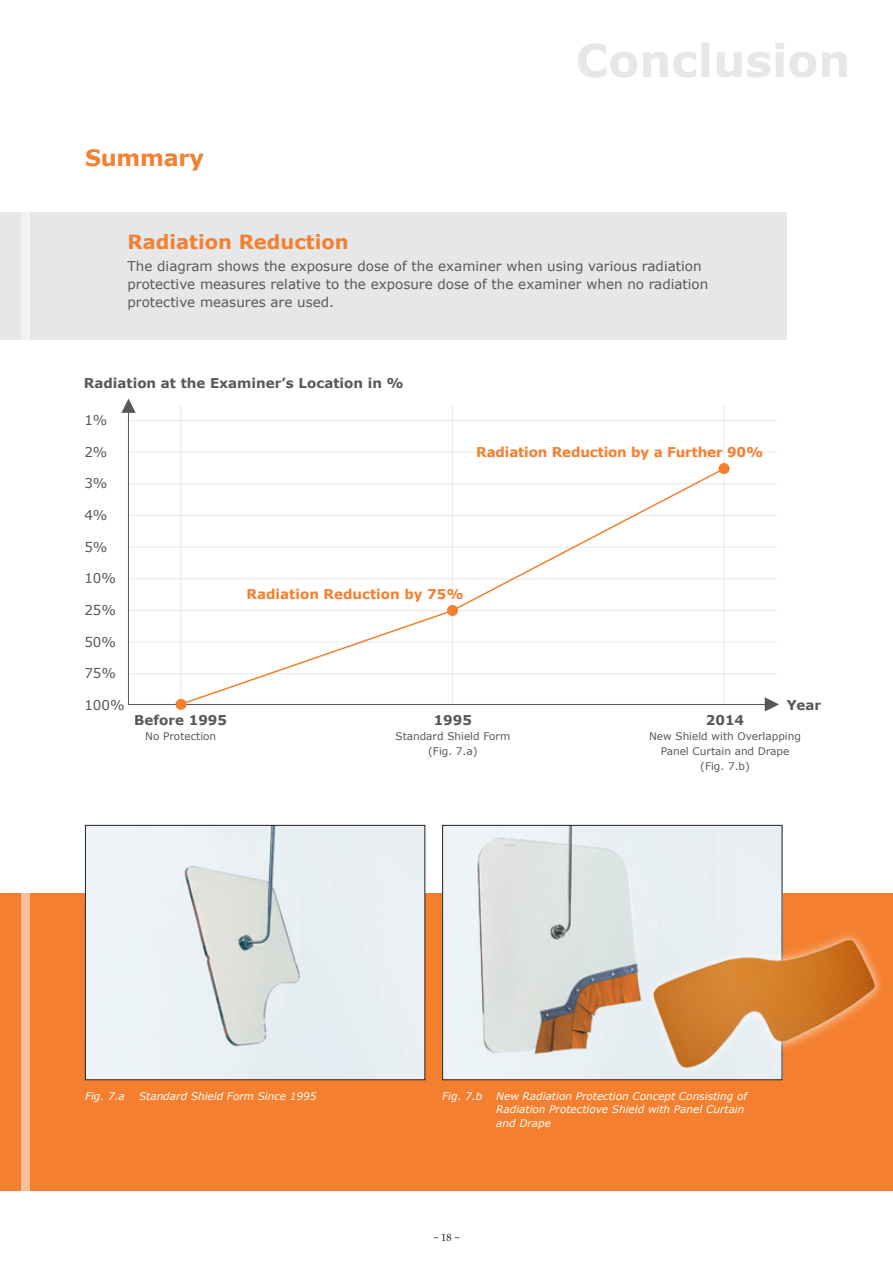
<style>
.page{position:relative;width:893px;height:1263px;background:#fff}
.page>*{position:absolute;margin:0;border:0;box-sizing:border-box;transform-origin:0 0}
.t1{font:700 45px "Verdana";color:#e6e7e9}
.t2{font:700 22.5px "Verdana";letter-spacing:-.01em;color:#f4802f}
.t3{font:700 19.5px "Verdana";color:#f4802f}
.t4{font:13.5px/18px "Verdana";color:#57585a}
.t5{font:700 13.5px "Verdana";color:#57585a}
.t6{font:700 13.5px "Verdana";letter-spacing:-.01em;color:#f4802f}
.t7{font:italic 10.5px/13.5px "Verdana";color:#fff}
.t8{font:10.5px/15px "Verdana";color:#57585a;text-align:center}
.t9{font:10.5px "Palatino Linotype";color:#231f20}
</style>
<div class="page">
<div style="left:0;top:213px;width:787px;height:127px;background:#e6e7e9"></div>
<div style="left:0;top:893px;width:893px;height:298px;background:#f4802f"></div>
<svg style="left:21px;top:212px;width:9px;height:979px"></svg>
<hr style="left:181px;top:405px;width:1px;height:300px;background:#231f20">
<hr style="left:452px;top:405px;width:1px;height:300px;background:#231f20">
<hr style="left:724px;top:405px;width:1px;height:300px;background:#231f20">
<svg style="left:765px;top:697px;width:14px;height:14px"></svg>
<svg style="left:121px;top:398px;width:15px;height:15px"></svg>
<hr style="left:128px;top:420px;width:649px;height:1px;background:#231f20">
<hr style="left:128px;top:452px;width:649px;height:1px;background:#231f20">
<hr style="left:128px;top:483px;width:649px;height:1px;background:#231f20">
<hr style="left:128px;top:515px;width:649px;height:1px;background:#231f20">
<hr style="left:128px;top:547px;width:649px;height:1px;background:#231f20">
<hr style="left:128px;top:578px;width:649px;height:1px;background:#231f20">
<hr style="left:128px;top:610px;width:649px;height:1px;background:#231f20">
<hr style="left:128px;top:642px;width:649px;height:1px;background:#231f20">
<hr style="left:128px;top:673px;width:649px;height:1px;background:#231f20">
<hr style="left:128px;top:704px;width:649px;height:1px;background:#57585a">
<hr style="left:128px;top:405px;width:1px;height:300px;background:#57585a">
<div style="left:175px;top:699px;width:12px;height:11px;background:#f4802f;border-radius:50%"></div>
<div style="left:718px;top:463px;width:12px;height:11px;background:#f4802f;border-radius:50%"></div>
<svg style="left:179px;top:467px;width:547px;height:239px"></svg>
<img style="left:87px;top:827px;width:336px;height:251px">
<div style="left:85px;top:825px;width:340px;height:255px;border:1px solid #231f20"></div>
<img style="left:444px;top:827px;width:336px;height:251px">
<svg style="left:631px;top:889px;width:152px;height:192px;background:#e1dfdd"></svg>
<img style="left:638px;top:897px;width:244px;height:184px">
<h2 class="t2" style="left:85px;top:142px;width:121px">Summary</h2>
<h1 class="t1" style="left:576px;top:29px;width:276px">Conclusion</h1>
<h3 class="t3" style="left:128px;top:228px;width:223px">Radiation Reduction</h3>
<p class="t4" style="left:128px;top:257px;width:582px">The diagram shows the exposure dose of the examiner when using various radiation protective measures relative to the exposure dose of the examiner when no radiation protective measures are used.</p>
<p class="t5" style="left:84px;top:373px;width:321px">Radiation at the Examiner’s Location in %</p>
<p class="t4" style="left:84px;top:411px;width:25px">1%</p>
<p class="t4" style="left:84px;top:442px;width:25px">2%</p>
<p class="t4" style="left:84px;top:474px;width:25px">3%</p>
<p class="t4" style="left:84px;top:506px;width:25px">4%</p>
<p class="t4" style="left:84px;top:537px;width:25px">5%</p>
<p class="t4" style="left:84px;top:569px;width:33px">10%</p>
<p class="t4" style="left:84px;top:601px;width:33px">25%</p>
<p class="t4" style="left:84px;top:632px;width:33px">50%</p>
<p class="t4" style="left:84px;top:664px;width:33px">75%</p>
<p class="t6" style="left:247px;top:585px;width:218px">Radiation Reduction by 75%</p>
<p class="t6" style="left:476px;top:442px;width:288px">Radiation Reduction by a Further 90%</p>
<p class="t4" style="left:84px;top:696px;width:42px">100%</p>
<p class="t5" style="left:787px;top:695px;width:36px">Year</p>
<p class="t5" style="left:134px;top:710px;width:94px">Before 1995</p>
<p class="t8" style="left:145px;top:728px;width:73px">No Protection</p>
<p class="t5" style="left:434px;top:710px;width:40px">1995</p>
<p class="t8" style="left:395px;top:728px;width:116px">Standard Shield Form (Fig. 7.a)</p>
<p class="t5" style="left:706px;top:710px;width:40px">2014</p>
<p class="t8" style="left:649px;top:728px;width:153px">New Shield with Overlapping<br>Panel Curtain and Drape (Fig. 7.b)</p>
<p class="t7" style="left:85px;top:1089px;width:41px">Fig. 7.a</p>
<p class="t7" style="left:139px;top:1089px;width:179px">Standard Shield Form Since 1995</p>
<p class="t7" style="left:442px;top:1089px;width:42px">Fig. 7.b</p>
<p class="t7" style="left:496px;top:1089px;width:252px">New Radiation Protection Concept Consisting of<br>Radiation Protectiove Shield with Panel Curtain and Drape</p>
<p class="t9" style="left:433px;top:1230px;width:28px">~ 18 ~</p>
</div>
